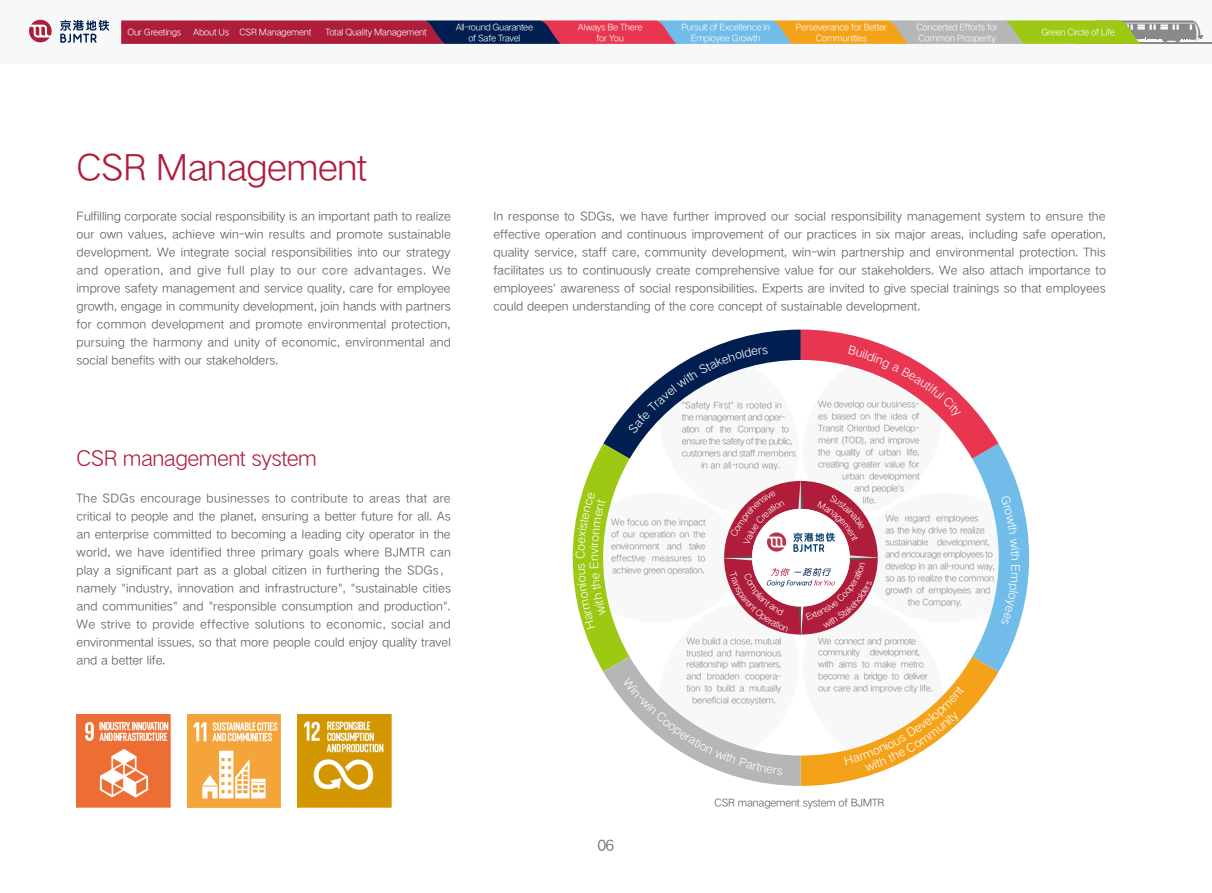
<style>
.page{position:relative;width:1212px;height:893px;background:#fff}
.page>*{position:absolute;margin:0;border:0;box-sizing:border-box;transform-origin:0 0}
.t1{font:36px "HY Qi Hei DES";letter-spacing:-.025em;color:#ae1d3b}
.t2{font:21px "HY Qi Hei DES";letter-spacing:-.025em;color:#ae1d3b}
.t3{font:15px "HY Qi Hei DES";color:#595757}
.t4{font:12px/18px "HY Qi Hei DES";color:#595757;text-align:justify}
.t5{font:10.5px "HY Qi Hei DES";letter-spacing:-.02em;color:#595757}
.t6{font:9px/11.9px "HY Qi Hei DES";letter-spacing:-.03em;color:#898989;text-align:center}
.t7{font:9px/10.5px "HY Qi Hei DES";letter-spacing:-.025em;color:#fff;text-align:center}
.t8{font:9px/11.9px "HY Qi Hei DES";letter-spacing:-.05em;color:#898989}
.t9{font:9px "HY Qi Hei DES";letter-spacing:-.01em;color:#898989}
</style>
<div class="page">
<div style="left:0;top:0;width:1212px;height:64px;background:#f7f8f8"></div>
<hr style="left:1077px;top:42px;width:135px;height:2px;background:#898989">
<svg style="left:121px;top:20px;width:1081px;height:24px;background:#a26e62"></svg>
<svg style="left:29px;top:20px;width:23px;height:22px"></svg>
<svg style="left:60px;top:20px;width:49px;height:23px"></svg>
<img style="left:77px;top:714px;width:93px;height:94px">
<img style="left:187px;top:714px;width:94px;height:94px">
<img style="left:298px;top:714px;width:93px;height:94px">
<svg style="left:573px;top:330px;width:456px;height:456px"></svg>
<p class="t7" style="left:127px;top:27px;width:56px">Our Greetings</p>
<p class="t7" style="left:193px;top:27px;width:120px">About Us CSR Management</p>
<p class="t7" style="left:325px;top:27px;width:103px">Total Quality Management</p>
<p class="t7" style="left:456px;top:21px;width:79px">All-round Guarantee of Safe Travel</p>
<p class="t7" style="left:578px;top:21px;width:66px">Always Be There for You</p>
<p class="t7" style="left:681px;top:21px;width:90px">Pursuit of Excellence in<br>Employee Growth</p>
<p class="t7" style="left:796px;top:21px;width:92px">Perseverance for Better<br>Communities</p>
<p class="t7" style="left:916px;top:21px;width:83px;text-align:left">Concerted Efforts for<br>Common Prosperity</p>
<p class="t7" style="left:1041px;top:27px;width:75px">Green Circle of Life</p>
<h1 class="t1" style="left:77px;top:144px;width:292px">CSR Management</h1>
<p class="t4" style="left:77px;top:206px;width:376px">Fulfilling corporate social responsibility is an important path to realize our own values, achieve win-win results and promote sustainable development. We integrate social responsibilities into our strategy and operation, and give full play to our core advantages. We improve safety management and service quality, care for employee growth, engage in community development, join hands with partners for common development and promote environmental protection, pursuing the harmony and unity of economic, environmental and social benefits with our stakeholders.</p>
<h2 class="t2" style="left:77px;top:444px;width:242px">CSR management system</h2>
<p class="t4" style="left:77px;top:488px;width:376px">The SDGs encourage businesses to contribute to areas that are critical to people and the planet, ensuring a better future for all. As an enterprise committed to becoming a leading city operator in the world, we have identified three primary goals where BJMTR can play a significant part as a global citizen in furthering the SDGs，namely "industry, innovation and infrastructure", "sustainable cities and communities" and "responsible consumption and production".<br>We strive to provide effective solutions to economic, social and environmental issues, so that more people could enjoy quality travel and a better life.</p>
<p class="t4" style="left:493px;top:207px;width:614px">In response to SDGs, we have further improved our social responsibility management system to ensure the effective operation and continuous improvement of our practices in six major areas, including safe operation, quality service, staff care, community development, win-win partnership and environmental protection. This facilitates us to continuously create comprehensive value for our stakeholders. We also attach importance to employees' awareness of social responsibilities. Experts are invited to give special trainings so that employees could deepen understanding of the core concept of sustainable development.</p>
<p class="t9" style="left:682px;top:399px;width:102px">"Safety First" is rooted in</p>
<p class="t8" style="left:682px;top:411px;width:105px">the management and oper-</p>
<p class="t8" style="left:682px;top:423px;width:109px">ation of the Company to</p>
<p class="t8" style="left:682px;top:435px;width:112px">ensure the safety of the public,</p>
<p class="t8" style="left:682px;top:447px;width:116px">customers and staff members</p>
<p class="t9" style="left:701px;top:459px;width:81px">in an all-round way.</p>
<p class="t6" style="left:611px;top:516px;width:96px;text-align:justify">We focus on the impact of our operation on the environment and take effective measures to achieve green operation.</p>
<p class="t6" style="left:686px;top:634px;width:96px">We build a close, mutual trusted and harmonious relationship with partners, and broaden coopera&shy;tion to build a mutually beneficial ecosystem.</p>
<p class="t6" style="left:818px;top:398px;width:103px">We develop our business-</p>
<p class="t6" style="left:818px;top:410px;width:103px">es based on the idea of</p>
<p class="t6" style="left:818px;top:422px;width:103px">Transit Oriented Develop-</p>
<p class="t6" style="left:818px;top:434px;width:103px">ment (TOD), and improve</p>
<p class="t6" style="left:818px;top:446px;width:103px">the quality of urban life,</p>
<p class="t6" style="left:818px;top:457px;width:103px">creating greater value for</p>
<p class="t6" style="left:842px;top:469px;width:79px">urban development</p>
<p class="t6" style="left:854px;top:481px;width:51px">and people's</p>
<p class="t6" style="left:863px;top:493px;width:14px">life.</p>
<p class="t6" style="left:885px;top:512px;width:95px">We regard employees</p>
<p class="t6" style="left:885px;top:524px;width:101px">as the key drive to realize</p>
<p class="t6" style="left:885px;top:536px;width:106px">sustainable development,</p>
<p class="t8" style="left:885px;top:548px;width:109px">and encourage employees to</p>
<p class="t6" style="left:885px;top:560px;width:111px">develop in an all-round way,</p>
<p class="t6" style="left:885px;top:572px;width:110px">so as to realize the common</p>
<p class="t6" style="left:885px;top:583px;width:107px">growth of employees and</p>
<p class="t6" style="left:908px;top:595px;width:56px">the Company.</p>
<p class="t8" style="left:818px;top:634px;width:116px">We connect and promote community development, with aims to make metro become a bridge to deliver our care and improve city life.</p>
<p class="t3" style="left:597px;top:836px;width:19px">06</p>
<p class="t5" style="left:714px;top:796px;width:171px">CSR management system of BJMTR</p>
</div>
